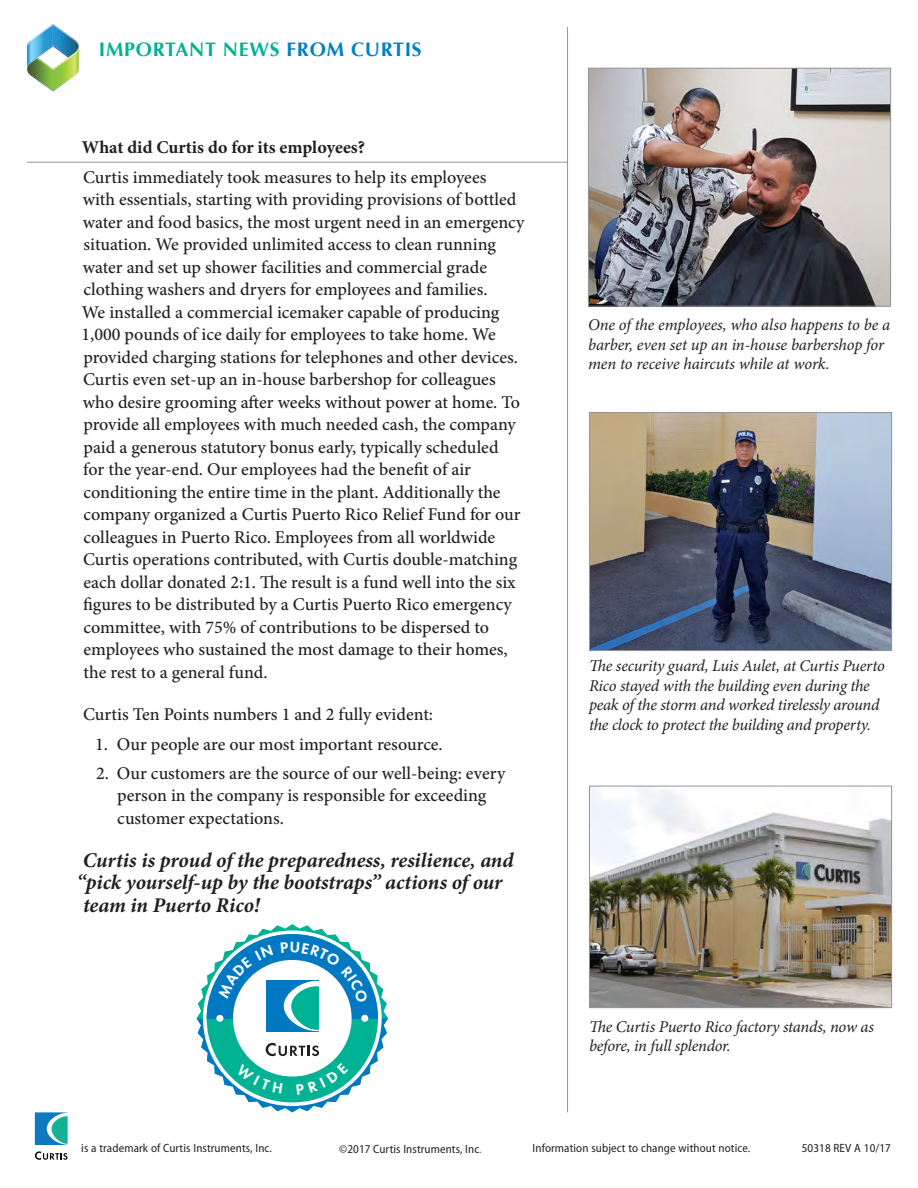
<style>
.page{position:relative;width:918px;height:1188px;background:#fff}
.page>*{position:absolute;margin:0;border:0;box-sizing:border-box;transform-origin:0 0}
.t1{font:italic 700 21px/22.5px "Minion Pro";letter-spacing:-.005em;color:#231f20}
.t2{font:700 19.5px "Optima";letter-spacing:.04em;color:#00b294}
.t3{font:500 18px/22.5px "Minion Pro";color:#231f20}
.t4{font:700 18px "Minion Pro";letter-spacing:-.005em;color:#231f20}
.t5{font:italic 16.5px/19.5px "Minion Pro";letter-spacing:-.015em;color:#231f20}
.t6{font:semi-condensed 12px "Myriad Pro";letter-spacing:.01em;color:#231f20}
.s1{color:#0080c5}
.s2{color:#717074}
</style>
<div class="page">
<svg style="left:27px;top:24px;width:52px;height:68px"></svg>
<svg style="left:35px;top:1151px;width:33px;height:9px"></svg>
<svg style="left:35px;top:1112px;width:33px;height:33px"></svg>
<hr style="left:567px;top:27px;width:1px;height:1085px;background:#939598">
<hr style="left:27px;top:162px;width:541px;height:1px;background:#939598">
<img style="left:590px;top:70px;width:299px;height:235px">
<div style="left:588px;top:68px;width:303px;height:239px;border:1px solid #939598"></div>
<img style="left:591px;top:788px;width:299px;height:218px">
<div style="left:589px;top:786px;width:303px;height:222px;border:1px solid #939598"></div>
<img style="left:591px;top:414px;width:299px;height:235px">
<div style="left:589px;top:412px;width:303px;height:239px;border:1px solid #939598"></div>
<svg style="left:197px;top:924px;width:191px;height:188px"></svg>
<p class="t2" style="left:99px;top:38px;width:324px">IMPORTANT NEWS <span class="s1">FROM CURTIS</span></p>
<p class="t4" style="left:82px;top:135px;width:285px">What did Curtis do for its employees?</p>
<p class="t3" style="left:82px;top:166px;width:444px">Curtis immediately took measures to help its employees<br>with essentials, starting with providing provisions of bottled water and food basics, the most urgent need in an emergency situation. We provided unlimited access to clean running water and set up shower facilities and commercial grade clothing washers and dryers for employees and families.<br>We installed a commercial icemaker capable of producing 1,000 pounds of ice daily for employees to take home. We provided charging stations for telephones and other devices.<br>Curtis even set-up an in-house barbershop for colleagues who desire grooming after weeks without power at home. To provide all employees with much needed cash, the company paid a generous statutory bonus early, typically scheduled<br>for the year-end. Our employees had the benefit of air conditioning the entire time in the plant. Additionally the company organized a Curtis Puerto Rico Relief Fund for our colleagues in Puerto Rico. Employees from all worldwide Curtis operations contributed, with Curtis double-matching each dollar donated 2:1. The result is a fund well into the six figures to be distributed by a Curtis Puerto Rico emergency committee, with 75% of contributions to be dispersed to employees who sustained the most damage to their homes, the rest to a general fund.</p>
<p class="t3" style="left:83px;top:704px;width:351px">Curtis Ten Points numbers 1 and 2 fully evident:</p>
<p class="t3" style="left:95px;top:733px;width:349px">1. Our people are our most important resource.</p>
<p class="t3" style="left:117px;top:762px;width:390px;text-indent:-21px">2. Our customers are the source of our well-being: every person in the company is responsible for exceeding customer expectations.</p>
<p class="t1" style="left:77px;top:848px;width:438px">Curtis is proud of the preparedness, resilience, and “pick yourself-up by the bootstraps” actions of our team in Puerto Rico!</p>
<p class="t5" style="left:588px;top:315px;width:304px">One of the employees, who also happens to be a barber, even set up an in-house barbershop for men to receive haircuts while at work.</p>
<p class="t5" style="left:589px;top:656px;width:297px">The security guard, Luis Aulet, at Curtis Puerto Rico stayed with the building even during the peak of the storm and worked tirelessly around the clock to protect the building and property.</p>
<p class="t5" style="left:589px;top:1017px;width:286px">The Curtis Puerto Rico factory stands, now as before, in full splendor.</p>
<p class="t6" style="left:81px;top:1142px;width:192px">is a trademark of Curtis Instruments, Inc.</p>
<p class="t6" style="left:339px;top:1142px;width:144px">©2017 Curtis Instruments, Inc<span class="s2">.</span></p>
<p class="t6" style="left:533px;top:1142px;width:219px">Information subject to change without notice.</p>
<p class="t6" style="left:802px;top:1141px;width:91px">50318 REV A 10/17</p>
</div>
